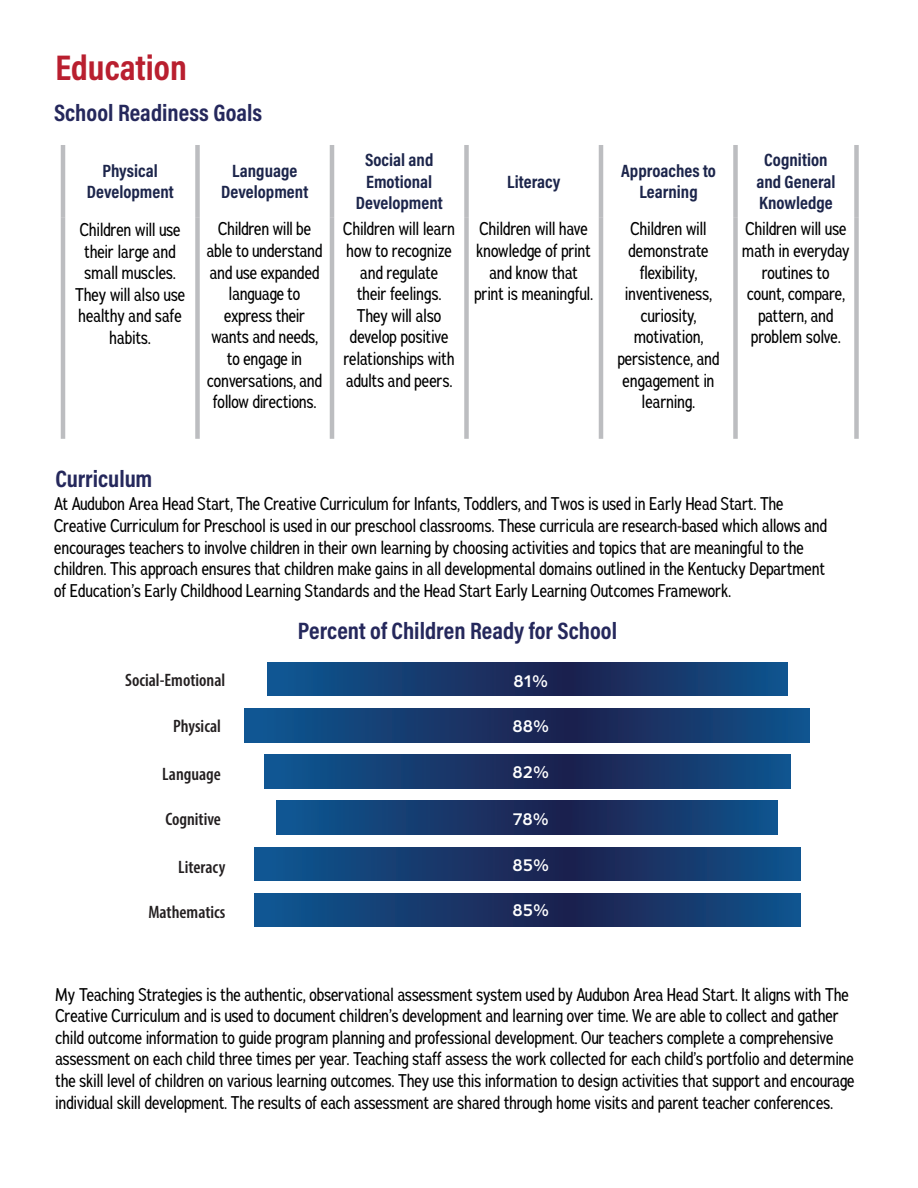
<style>
.page{position:relative;width:918px;height:1188px;background:#fff}
.page>*{position:absolute;margin:0;border:0;box-sizing:border-box;transform-origin:0 0}
.Heading{font:36px "Acumin Variable Concept";color:#b91f2f}
.Sub_heading{font:24px "Acumin Variable Concept";color:#25285c}
.Body{font:18px/21.6px "Adrianna Condensed";color:#000;text-align:center}
.t1{font:18px/21.6px "Acumin Variable Concept";color:#1c254b;text-align:center}
.t2{font:18px "Myriad Variable Concept";color:#231f20}
.t3{font:500 18px "Arboria";letter-spacing:-.01em;color:#fff}
</style>
<div class="page">
<hr style="left:61px;top:145px;width:4px;height:72px;background:#bcbdc0">
<div style="left:195px;top:145px;width:5px;height:72px;background:#bcbdc0"></div>
<hr style="left:330px;top:145px;width:4px;height:72px;background:#bcbdc0">
<div style="left:464px;top:145px;width:5px;height:72px;background:#bcbdc0"></div>
<hr style="left:599px;top:145px;width:4px;height:72px;background:#bcbdc0">
<div style="left:733px;top:145px;width:5px;height:72px;background:#bcbdc0"></div>
<div style="left:854px;top:145px;width:5px;height:72px;background:#bcbdc0"></div>
<hr style="left:61px;top:217px;width:4px;height:222px;background:#bcbdc0">
<div style="left:195px;top:217px;width:5px;height:222px;background:#bcbdc0"></div>
<hr style="left:330px;top:217px;width:4px;height:222px;background:#bcbdc0">
<div style="left:464px;top:217px;width:5px;height:222px;background:#bcbdc0"></div>
<hr style="left:599px;top:217px;width:4px;height:222px;background:#bcbdc0">
<div style="left:733px;top:217px;width:5px;height:222px;background:#bcbdc0"></div>
<div style="left:854px;top:217px;width:5px;height:222px;background:#bcbdc0"></div>
<svg style="left:254px;top:893px;width:546px;height:34px;background:#163b6f"></svg>
<svg style="left:254px;top:847px;width:546px;height:34px;background:#153b6f"></svg>
<svg style="left:277px;top:801px;width:501px;height:33px;background:#153b6f"></svg>
<svg style="left:264px;top:755px;width:527px;height:33px;background:#153b6f"></svg>
<svg style="left:245px;top:708px;width:565px;height:34px;background:#153b6f"></svg>
<svg style="left:267px;top:662px;width:521px;height:34px;background:#153b6f"></svg>
<p class="Heading" style="left:55px;top:43px;width:133px">Education</p>
<p class="Sub_heading" style="left:54px;top:96px;width:210px">School Readiness Goals</p>
<p class="t1" style="left:87px;top:159px;width:89px">Physical<br>Development</p>
<p class="t1" style="left:221px;top:159px;width:89px">Language<br>Development</p>
<p class="t1" style="left:356px;top:148px;width:89px">Social and<br>Emotional<br>Development</p>
<p class="t1" style="left:507px;top:170px;width:55px">Literacy</p>
<p class="t1" style="left:621px;top:159px;width:96px">Approaches to<br>Learning</p>
<p class="t1" style="left:756px;top:148px;width:81px">Cognition and General<br>Knowledge</p>
<p class="Body" style="left:75px;top:219px;width:111px">Children will use their large and small muscles.<br>They will also use healthy and safe habits.</p>
<p class="Body" style="left:207px;top:218px;width:117px">Children will be able to understand and use expanded language to express their wants and needs, to engage in conversations, and follow directions.</p>
<p class="Body" style="left:343px;top:218px;width:113px">Children will learn how to recognize and regulate their feelings.<br>They will also develop positive relationships with adults and peers.</p>
<p class="Body" style="left:474px;top:218px;width:120px">Children will have knowledge of print and know that print is meaningful.</p>
<p class="Body" style="left:618px;top:218px;width:103px">Children will demonstrate flexibility, inventiveness, curiosity, motivation, persistence, and engagement in learning.</p>
<p class="Body" style="left:742px;top:218px;width:109px">Children will use math in everyday routines to count, compare, pattern, and problem solve.</p>
<p class="Sub_heading" style="left:56px;top:462px;width:98px">Curriculum</p>
<p class="Body" style="left:54px;top:493px;width:775px;text-align:left">At Audubon Area Head Start, The Creative Curriculum for Infants, Toddlers, and Twos is used in Early Head Start. The Creative Curriculum for Preschool is used in our preschool classrooms. These curricula are research-based which allows and encourages teachers to involve children in their own learning by choosing activities and topics that are meaningful to the children. This approach ensures that children make gains in all developmental domains outlined in the Kentucky Department of Education’s Early Childhood Learning Standards and the Head Start Early Learning Outcomes Framework.</p>
<p class="t2" style="left:125px;top:669px;width:102px">Social-Emotional</p>
<p class="t2" style="left:173px;top:715px;width:49px">Physical</p>
<p class="t2" style="left:162px;top:763px;width:60px">Language</p>
<p class="t2" style="left:165px;top:808px;width:57px">Cognitive</p>
<p class="t2" style="left:178px;top:857px;width:49px">Literacy</p>
<p class="t2" style="left:148px;top:902px;width:78px">Mathematics</p>
<p class="Sub_heading" style="left:298px;top:614px;width:321px">Percent of Children Ready for School</p>
<p class="t3" style="left:514px;top:669px;width:36px">81%</p>
<p class="t3" style="left:512px;top:714px;width:38px">88%</p>
<p class="t3" style="left:512px;top:760px;width:38px">82%</p>
<p class="t3" style="left:513px;top:807px;width:37px">78%</p>
<p class="t3" style="left:513px;top:853px;width:38px">85%</p>
<p class="t3" style="left:513px;top:898px;width:38px">85%</p>
<p class="Body" style="left:56px;top:984px;width:801px;text-align:left">My Teaching Strategies is the authentic, observational assessment system used by Audubon Area Head Start. It aligns with The Creative Curriculum and is used to document children’s development and learning over time. We are able to collect and gather child outcome information to guide program planning and professional development. Our teachers complete a comprehensive assessment on each child three times per year. Teaching staff assess the work collected for each child’s portfolio and determine the skill level of children on various learning outcomes. They use this information to design activities that support and encourage individual skill development. The results of each assessment are shared through home visits and parent teacher conferences.</p>
</div>
